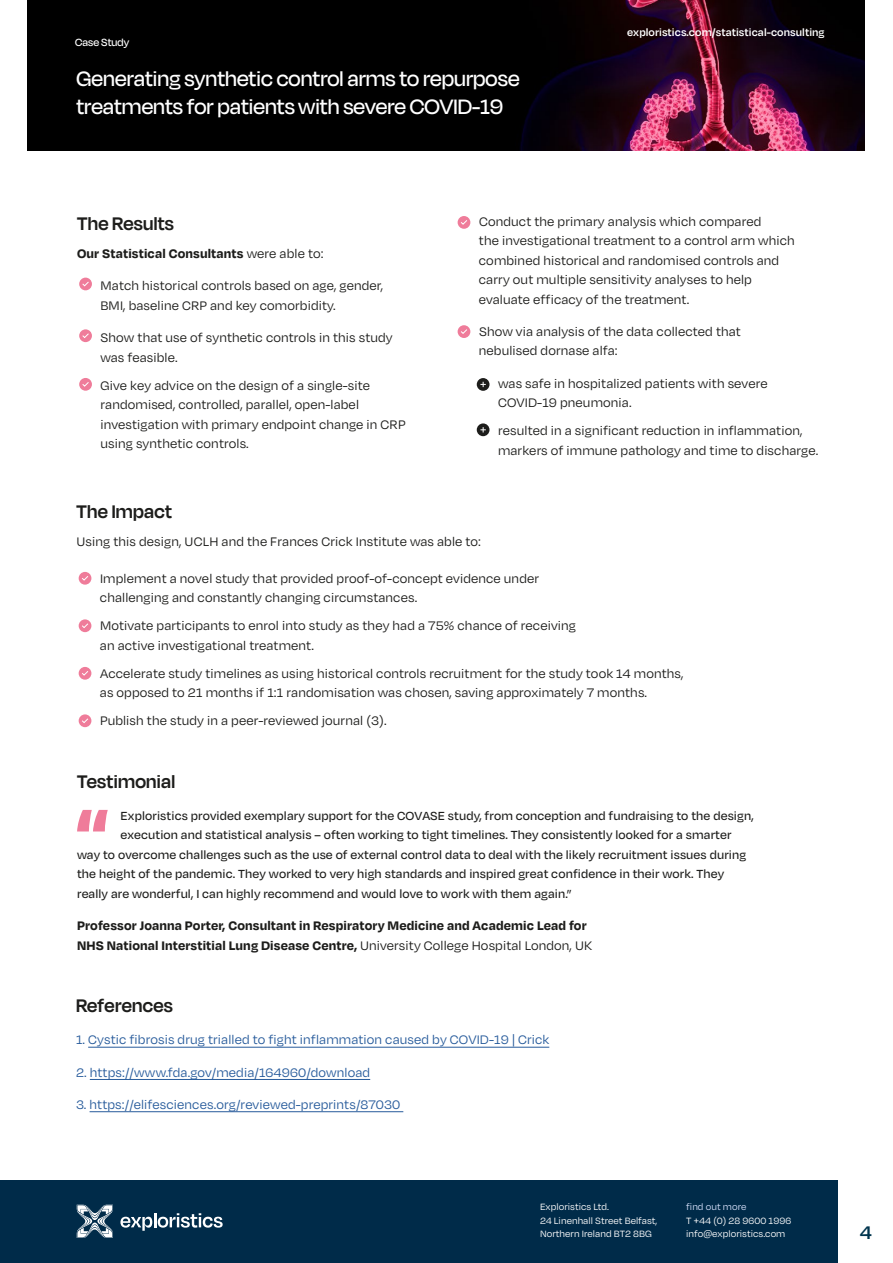
<style>
.page{position:relative;width:893px;height:1263px;background:#fff}
.page>*{position:absolute;margin:0;border:0;box-sizing:border-box;transform-origin:0 0}
.t1{font:500 24px/28.5px "Degular Display";letter-spacing:.005em;color:#fff}
.t2{font:600 21px "Degular Display";letter-spacing:.015em;color:#1d1d1b}
.t3{font:600 21px "Degular";color:#00354e}
.t4{font:14.25px/19.5px "Degular";letter-spacing:.01em;color:#1d1d1b}
.t5{font:700 14.25px/19.5px "Degular";letter-spacing:.01em;color:#1d1d1b}
.t6{font:14.25px "Degular";letter-spacing:.01em;color:#275b9b}
.t7{font:500 13.5px "Degular";letter-spacing:.01em;color:#1d1d1b}
.t8{font:600 12px "Degular";letter-spacing:.005em;color:#fff}
.t9{font:500 12px "Degular Display";letter-spacing:.01em;color:#fff}
.t10{font:10.5px/13.5px "Degular";letter-spacing:.005em;color:#fff}
.t11{font:10.5px "Degular";letter-spacing:.005em;color:#d3def9}
.s1{font-weight:400}
</style>
<div class="page">
<div style="left:79px;top:278px;width:13px;height:12px;background:#ef7c9a;border-radius:50%"></div>
<svg style="left:82px;top:281px;width:7px;height:6px"></svg>
<svg style="left:79px;top:329px;width:13px;height:13px"></svg>
<svg style="left:82px;top:333px;width:8px;height:6px"></svg>
<div style="left:79px;top:378px;width:13px;height:13px;background:#ef7c9a;border-radius:50%"></div>
<svg style="left:82px;top:382px;width:7px;height:5px"></svg>
<div style="left:458px;top:216px;width:12px;height:13px;background:#ef7c9a;border-radius:50%"></div>
<svg style="left:461px;top:220px;width:6px;height:5px"></svg>
<div style="left:458px;top:325px;width:12px;height:13px;background:#ef7c9a;border-radius:50%"></div>
<svg style="left:461px;top:329px;width:6px;height:5px"></svg>
<div style="left:477px;top:378px;width:12px;height:13px;background:#1d1d1b;border-radius:50%"></div>
<svg style="left:480px;top:382px;width:6px;height:5px"></svg>
<div style="left:477px;top:423px;width:12px;height:13px;background:#1d1d1b;border-radius:50%"></div>
<svg style="left:480px;top:427px;width:6px;height:5px"></svg>
<div style="left:51px;top:474px;width:25px;height:24px;border:1px solid #fff;border-radius:50%"></div>
<hr style="left:88px;top:1047px;width:461px;height:1px;background:#275b9b">
<hr style="left:90px;top:1079px;width:280px;height:1px;background:#275b9b">
<hr style="left:90px;top:1111px;width:313px;height:1px;background:#275b9b">
<svg style="left:77px;top:810px;width:31px;height:21px"></svg>
<div style="left:79px;top:572px;width:12px;height:13px;background:#ef7c9a;border-radius:50%"></div>
<svg style="left:82px;top:576px;width:6px;height:5px"></svg>
<div style="left:79px;top:619px;width:12px;height:13px;background:#ef7c9a;border-radius:50%"></div>
<svg style="left:82px;top:623px;width:6px;height:5px"></svg>
<div style="left:79px;top:667px;width:12px;height:13px;background:#ef7c9a;border-radius:50%"></div>
<svg style="left:82px;top:671px;width:6px;height:5px"></svg>
<div style="left:79px;top:714px;width:12px;height:13px;background:#ef7c9a;border-radius:50%"></div>
<svg style="left:82px;top:718px;width:6px;height:5px"></svg>
<div style="left:27px;top:0;width:837px;height:151px;background:#000"></div>
<img style="left:520px;top:0;width:344px;height:151px">
<div style="left:0;top:1180px;width:837px;height:83px;background:#002b49"></div>
<svg style="left:77px;top:1204px;width:36px;height:34px"></svg>
<svg style="left:120px;top:1213px;width:103px;height:18px"></svg>
<p class="t9" style="left:75px;top:36px;width:56px">Case Study</p>
<h1 class="t1" style="left:77px;top:63px;width:444px">Generating synthetic control arms to repurpose treatments for patients with severe COVID-19</h1>
<p class="t8" style="left:627px;top:25px;width:199px">exploristics.com/statistical-consulting</p>
<h2 class="t2" style="left:77px;top:211px;width:98px">The Results</h2>
<p class="t5" style="left:77px;top:243px;width:248px">Our Statistical Consultants <span class="s1">were able to:</span></p>
<p class="t4" style="left:100px;top:276px;width:284px">Match historical controls based on age, gender,<br>BMI, baseline CRP and key comorbidity.</p>
<p class="t4" style="left:100px;top:327px;width:294px">Show that use of synthetic controls in this study was feasible.</p>
<p class="t4" style="left:100px;top:375px;width:307px">Give key advice on the design of a single-site randomised, controlled, parallel, open-label investigation with primary endpoint change in CRP using synthetic controls.</p>
<p class="t4" style="left:479px;top:211px;width:317px">Conduct the primary analysis which compared<br>the investigational treatment to a control arm which combined historical and randomised controls and carry out multiple sensitivity analyses to help evaluate efficacy of the treatment.</p>
<p class="t4" style="left:479px;top:321px;width:263px">Show via analysis of the data collected that nebulised dornase alfa:</p>
<p class="t4" style="left:498px;top:373px;width:271px">was safe in hospitalized patients with severe<br>COVID-19 pneumonia.</p>
<p class="t4" style="left:498px;top:420px;width:322px">resulted in a significant reduction in inflammation, markers of immune pathology and time to discharge.</p>
<h2 class="t2" style="left:77px;top:499px;width:97px">The Impact</h2>
<p class="t4" style="left:77px;top:531px;width:406px">Using this design, UCLH and the Frances Crick Institute was able to:</p>
<p class="t4" style="left:100px;top:568px;width:441px">Implement a novel study that provided proof-of-concept evidence under challenging and constantly changing circumstances.</p>
<p class="t4" style="left:100px;top:615px;width:478px">Motivate participants to enrol into study as they had a 75% chance of receiving an active investigational treatment.</p>
<p class="t4" style="left:100px;top:663px;width:585px">Accelerate study timelines as using historical controls recruitment for the study took 14 months, as opposed to 21 months if 1:1 randomisation was chosen, saving approximately 7 months.</p>
<p class="t4" style="left:100px;top:710px;width:288px">Publish the study in a peer-reviewed journal (3).</p>
<h2 class="t2" style="left:77px;top:769px;width:100px">Testimonial</h2>
<p class="t7" style="left:121px;top:807px;width:635px">Exploristics provided exemplary support for the COVASE study, from conception and fundraising to the design,</p>
<p class="t7" style="left:120px;top:827px;width:613px">execution and statistical analysis – often working to tight timelines. They consistently looked for a smarter</p>
<p class="t7" style="left:77px;top:846px;width:671px">way to overcome challenges such as the use of external control data to deal with the likely recruitment issues during</p>
<p class="t7" style="left:77px;top:866px;width:649px">the height of the pandemic. They worked to very high standards and inspired great confidence in their work. They</p>
<p class="t7" style="left:77px;top:885px;width:496px">really are wonderful, I can highly recommend and would love to work with them again.”</p>
<p class="t5" style="left:77px;top:915px;width:517px">Professor Joanna Porter, Consultant in Respiratory Medicine and Academic Lead for<br>NHS National Interstitial Lung Disease Centre, <span class="s1">University College Hospital London, UK</span></p>
<h2 class="t2" style="left:76px;top:993px;width:98px">References</h2>
<p class="t6" style="left:76px;top:1031px;width:475px">1. Cystic fibrosis drug trialled to fight inflammation caused by COVID-19 | Crick</p>
<p class="t6" style="left:76px;top:1063px;width:296px">2. https://www.fda.gov/media/164960/download</p>
<p class="t6" style="left:76px;top:1096px;width:326px">3. https://elifesciences.org/reviewed-preprints/87030</p>
<p class="t10" style="left:540px;top:1200px;width:119px">Exploristics Ltd.<br>24 Linenhall Street Belfast,<br>Northern Ireland BT2 8BG</p>
<p class="t11" style="left:686px;top:1200px;width:62px">find out more</p>
<p class="t10" style="left:686px;top:1213px;width:106px">T +44 (0) 28 9600 1996 info@exploristics.com</p>
<h2 class="t3" style="left:860px;top:1219px;width:14px">4</h2>
</div>
